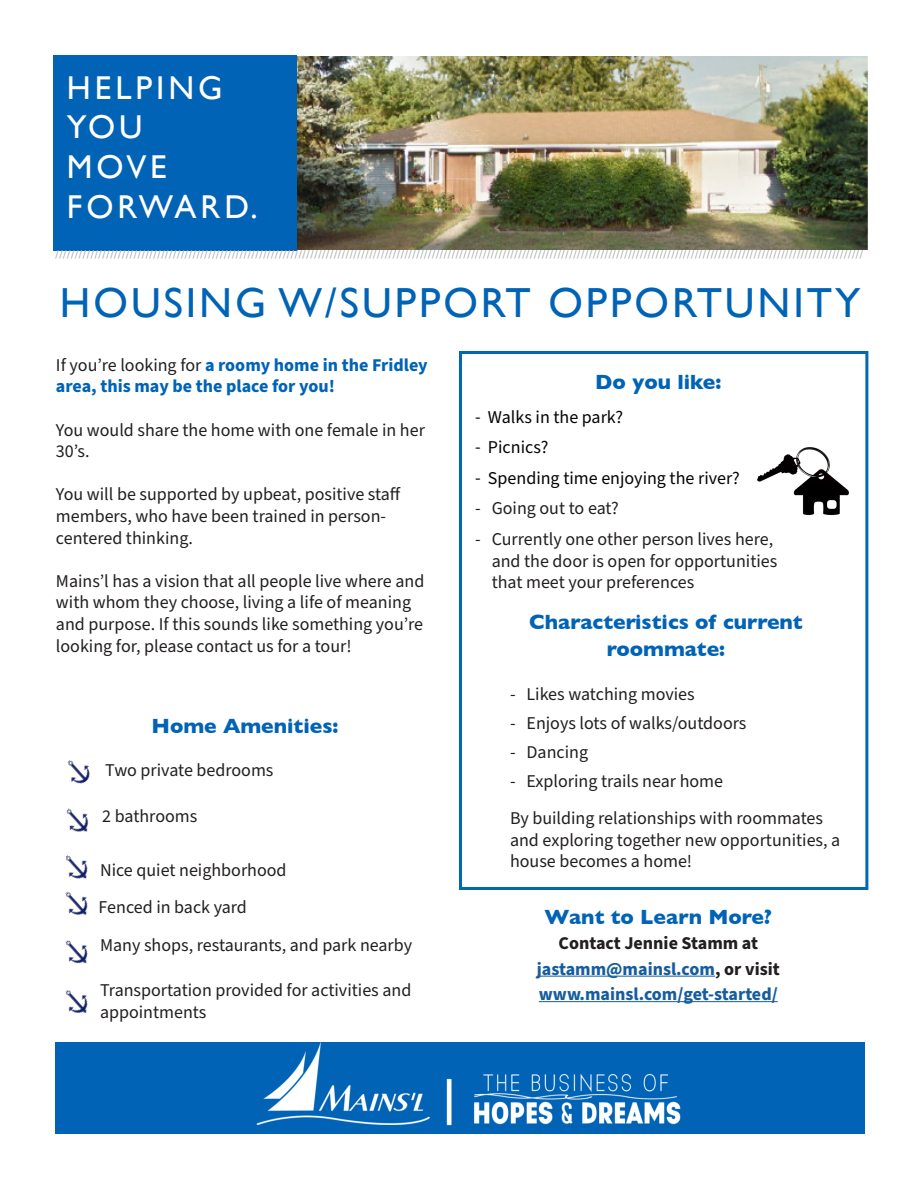
<style>
.page{position:relative;width:918px;height:1188px;background:#fff}
.page>*{position:absolute;margin:0;border:0;box-sizing:border-box;transform-origin:0 0}
.t1{font:42px "Gill Sans";letter-spacing:.07em;color:#0063b6}
.t2{font:33px "Gill Sans";letter-spacing:.12em;color:#fff}
.t3{font:700 21px "Gill Sans";color:#0063b6}
.t4{font:18px/21.6px "Source Sans Pro";color:#231f20}
.t5{font:700 18px/21.6px "Source Sans Pro";color:#0063b6}
.t6{font:18px "Source Sans Pro";color:#040503}
.t7{font:700 18px "Source Sans Pro";color:#175d9e}
.t8{font:700 18px "Source Sans Pro";color:#231f20}
.t9{font:700 12px "Minion Pro";color:#aaafb0}
.s1{font-weight:400;color:#231f20}
.s2{color:#231f20}
</style>
<div class="page">
<div style="left:459px;top:351px;width:409px;height:539px;background:#fff;border:3px solid #0168b3"></div>
<img style="left:757px;top:447px;width:92px;height:68px">
<div style="left:56px;top:1042px;width:809px;height:92px;background:#0063b6"></div>
<div style="left:54px;top:56px;width:243px;height:195px;background:#0063b6"></div>
<img style="left:67px;top:760px;width:23px;height:24px">
<img style="left:66px;top:808px;width:23px;height:24px">
<img style="left:66px;top:855px;width:22px;height:24px">
<img style="left:65px;top:891px;width:23px;height:24px">
<img style="left:65px;top:940px;width:23px;height:24px">
<img style="left:65px;top:990px;width:23px;height:24px">
<hr style="left:537px;top:976px;width:178px;height:1px;background:#175d9e">
<hr style="left:539px;top:1001px;width:239px;height:1px;background:#175d9e">
<img style="left:256px;top:1042px;width:425px;height:84px">
<img style="left:297px;top:57px;width:571px;height:192px">
<p class="t2" style="left:67px;top:68px;width:157px">HELPING</p>
<p class="t2" style="left:67px;top:108px;width:77px">YOU</p>
<p class="t2" style="left:67px;top:147px;width:101px">MOVE</p>
<p class="t2" style="left:67px;top:187px;width:192px">FORWARD.</p>
<p class="t9" style="left:55px;top:246px;width:810px">//////////////////////////////////////////////////////////////////////////////////////////////////////////////////////////////////////////////////////////////////////////////////////////////////////////////</p>
<p class="t1" style="left:60px;top:278px;width:802px">HOUSING W/SUPPORT OPPORTUNITY</p>
<p class="t5" style="left:56px;top:354px;width:373px"><span class="s1">If you’re looking for</span> a roomy home in the Fridley area, this may be the place for you!</p>
<p class="t4" style="left:56px;top:419px;width:370px">You would share the home with one female in her<br>30’s.</p>
<p class="t4" style="left:56px;top:484px;width:346px">You will be supported by upbeat, positive staff members, who have been trained in person&shy;centered thinking.</p>
<p class="t4" style="left:56px;top:571px;width:370px">Mains’l has a vision that all people live where and with whom they choose, living a life of meaning and purpose. If this sounds like something you’re looking for, please contact us for a tour!</p>
<p class="t3" style="left:151px;top:714px;width:189px">Home Amenities:</p>
<p class="t4" style="left:105px;top:759px;width:170px">Two private bedrooms</p>
<p class="t4" style="left:102px;top:806px;width:97px">2 bathrooms</p>
<p class="t4" style="left:100px;top:860px;width:188px">Nice quiet neighborhood</p>
<p class="t4" style="left:99px;top:897px;width:150px">Fenced in back yard</p>
<p class="t4" style="left:100px;top:935px;width:314px">Many shops, restaurants, and park nearby</p>
<p class="t4" style="left:100px;top:980px;width:313px">Transportation provided for activities and appointments</p>
<p class="t3" style="left:595px;top:369px;width:128px">Do you like:</p>
<p class="t6" style="left:475px;top:405px;width:150px">- Walks in the park?</p>
<p class="t6" style="left:475px;top:435px;width:75px">- Picnics?</p>
<p class="t6" style="left:475px;top:466px;width:266px">- Spending time enjoying the river?</p>
<p class="t4" style="left:475px;top:498px;width:145px">- Going out to eat?</p>
<p class="t4" style="left:492px;top:529px;width:287px;text-indent:-17px">- Currently one other person lives here, and the door is open for opportunities that meet your preferences</p>
<p class="t3" style="left:529px;top:609px;width:275px">Characteristics of current</p>
<p class="t3" style="left:607px;top:636px;width:120px">roommate:</p>
<p class="t4" style="left:510px;top:684px;width:186px">- Likes watching movies</p>
<p class="t4" style="left:510px;top:713px;width:238px">- Enjoys lots of walks/outdoors</p>
<p class="t4" style="left:510px;top:742px;width:80px">- Dancing</p>
<p class="t4" style="left:510px;top:771px;width:215px">- Exploring trails near home</p>
<p class="t4" style="left:510px;top:808px;width:332px">By building relationships with roommates and exploring together new opportunities, a house becomes a home!</p>
<p class="t3" style="left:545px;top:904px;width:229px">Want to Learn More?</p>
<p class="t8" style="left:559px;top:931px;width:201px">Contact Jennie Stamm at</p>
<p class="t7" style="left:537px;top:957px;width:244px">jastamm@mainsl.com<span class="s2">, or visit</span></p>
<p class="t7" style="left:539px;top:982px;width:240px">www.mainsl.com/get-started/</p>
</div>
